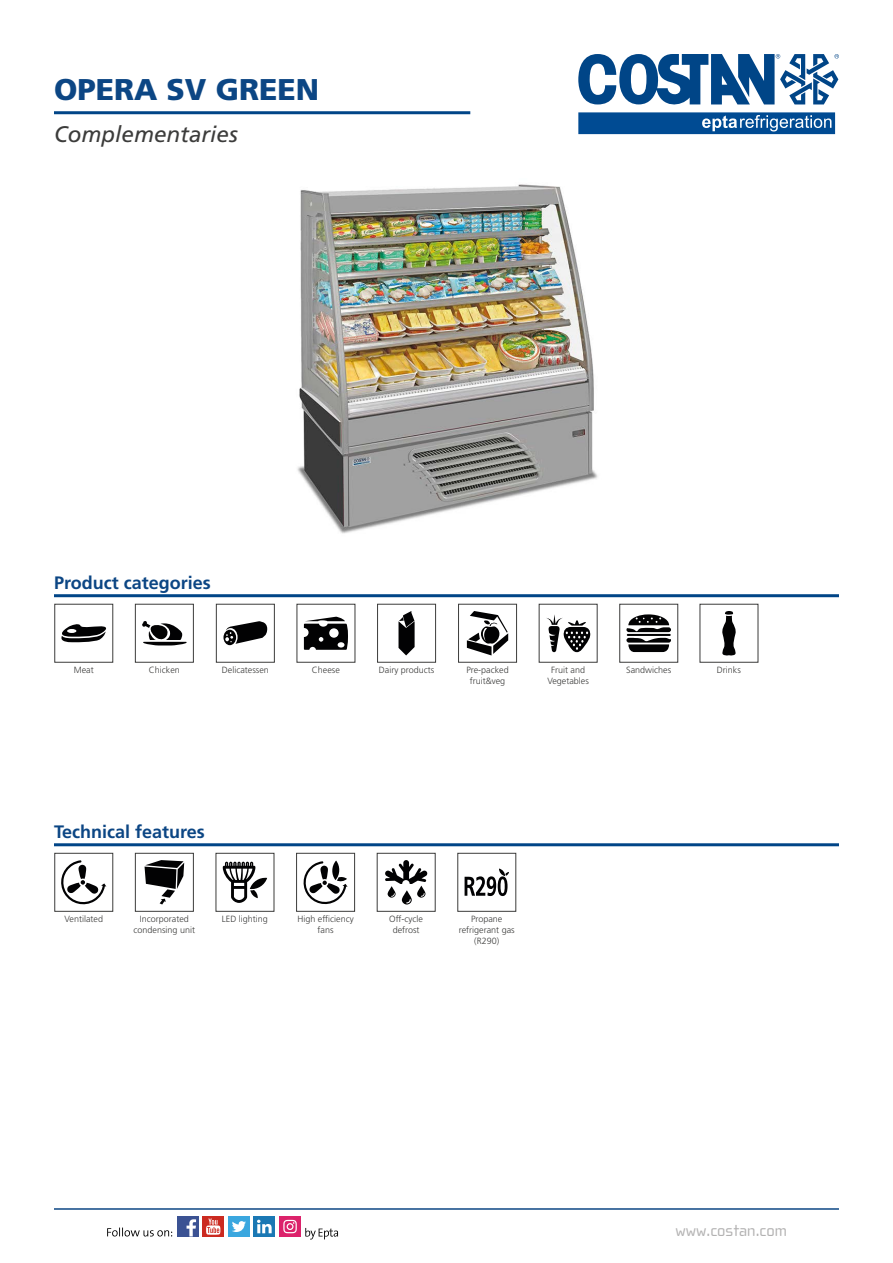
<style>
.page{position:relative;width:893px;height:1263px;background:#fff}
.page>*{position:absolute;margin:0;border:0;box-sizing:border-box;transform-origin:0 0}
.t1{font:900 30px "Frutiger LT Std";color:#0c4684}
.t2{font:italic 22.5px "Frutiger LT Std";color:#3c3c3b}
.t3{font:700 18px "Frutiger LT Std";color:#0c4684}
.t4{font:16.5px "Cholla Wide";color:#b3b2b2}
.t5{font:300 9px/10.8px "Frutiger LT Std";color:#3c3c3b;text-align:center}
</style>
<div class="page">
<hr style="left:54px;top:1208px;width:785px;height:2px;background:#0c4684">
<div style="left:203px;top:1216px;width:21px;height:21px;background:#cb2a20"></div>
<svg style="left:206px;top:1218px;width:14px;height:17px"></svg>
<div style="left:177px;top:1216px;width:21px;height:21px;background:#3b5293"></div>
<svg style="left:187px;top:1219px;width:9px;height:17px"></svg>
<div style="left:254px;top:1216px;width:21px;height:21px;background:#1a78b4"></div>
<svg style="left:257px;top:1220px;width:15px;height:13px"></svg>
<div style="left:228px;top:1216px;width:22px;height:21px;background:#3aa7df"></div>
<svg style="left:232px;top:1221px;width:14px;height:11px"></svg>
<svg style="left:107px;top:1227px;width:65px;height:9px"></svg>
<svg style="left:305px;top:1228px;width:33px;height:11px"></svg>
<div style="left:279px;top:1216px;width:22px;height:21px;background:#dc226b"></div>
<svg style="left:283px;top:1220px;width:14px;height:13px"></svg>
<hr style="left:54px;top:111px;width:416px;height:3px;background:#014587">
<hr style="left:54px;top:843px;width:785px;height:3px;background:#014587">
<hr style="left:54px;top:594px;width:785px;height:3px;background:#014587">
<svg style="left:578px;top:54px;width:261px;height:80px"></svg>
<img style="left:297px;top:184px;width:301px;height:350px">
<svg style="left:61px;top:624px;width:45px;height:18px"></svg>
<div style="left:54px;top:604px;width:59px;height:59px;border:1px solid #3c3c3b"></div>
<svg style="left:142px;top:621px;width:45px;height:24px"></svg>
<div style="left:135px;top:604px;width:59px;height:59px;border:1px solid #3c3c3b"></div>
<svg style="left:223px;top:621px;width:44px;height:24px"></svg>
<div style="left:216px;top:604px;width:59px;height:59px;border:1px solid #3c3c3b"></div>
<svg style="left:304px;top:617px;width:44px;height:33px"></svg>
<div style="left:297px;top:604px;width:58px;height:59px;border:1px solid #3c3c3b"></div>
<svg style="left:398px;top:611px;width:17px;height:44px"></svg>
<div style="left:377px;top:604px;width:59px;height:59px;border:1px solid #3c3c3b"></div>
<svg style="left:467px;top:611px;width:41px;height:44px"></svg>
<div style="left:458px;top:604px;width:59px;height:59px;border:1px solid #3c3c3b"></div>
<svg style="left:546px;top:614px;width:45px;height:38px"></svg>
<div style="left:539px;top:604px;width:58px;height:59px;border:1px solid #3c3c3b"></div>
<svg style="left:626px;top:638px;width:45px;height:14px"></svg>
<svg style="left:626px;top:614px;width:45px;height:18px"></svg>
<hr style="left:627px;top:634px;width:44px;height:2px;background:#020203">
<div style="left:619px;top:604px;width:59px;height:59px;border:1px solid #3c3c3b"></div>
<svg style="left:722px;top:611px;width:14px;height:45px"></svg>
<div style="left:700px;top:604px;width:58px;height:59px;border:1px solid #3c3c3b"></div>
<svg style="left:61px;top:860px;width:45px;height:45px"></svg>
<div style="left:54px;top:853px;width:59px;height:59px;border:1px solid #3c3c3b"></div>
<svg style="left:145px;top:860px;width:39px;height:44px"></svg>
<div style="left:135px;top:853px;width:59px;height:59px;border:1px solid #3c3c3b"></div>
<svg style="left:250px;top:877px;width:17px;height:13px"></svg>
<svg style="left:223px;top:862px;width:35px;height:41px"></svg>
<div style="left:216px;top:853px;width:58px;height:59px;border:1px solid #3c3c3b"></div>
<svg style="left:303px;top:861px;width:45px;height:44px"></svg>
<svg style="left:331px;top:860px;width:9px;height:20px"></svg>
<div style="left:296px;top:853px;width:59px;height:59px;border:1px solid #3c3c3b"></div>
<svg style="left:385px;top:860px;width:43px;height:44px"></svg>
<div style="left:377px;top:853px;width:59px;height:59px;border:1px solid #3c3c3b"></div>
<svg style="left:465px;top:868px;width:44px;height:28px"></svg>
<div style="left:457px;top:853px;width:59px;height:59px;border:1px solid #3c3c3b"></div>
<h1 class="t1" style="left:54px;top:72px;width:267px">OPERA SV GREEN</h1>
<h2 class="t2" style="left:54px;top:121px;width:185px">Complementaries</h2>
<h3 class="t3" style="left:54px;top:572px;width:158px">Product categories</h3>
<p class="t5" style="left:74px;top:664px;width:21px">Meat</p>
<p class="t5" style="left:149px;top:664px;width:33px">Chicken</p>
<p class="t5" style="left:222px;top:664px;width:48px">Delicatessen</p>
<p class="t5" style="left:312px;top:664px;width:30px">Cheese</p>
<p class="t5" style="left:379px;top:664px;width:57px">Dairy products</p>
<p class="t5" style="left:466px;top:664px;width:44px">Pre-packed fruit&amp;veg</p>
<p class="t5" style="left:547px;top:664px;width:43px">Fruit and<br>Vegetables</p>
<p class="t5" style="left:626px;top:664px;width:47px">Sandwiches</p>
<p class="t5" style="left:717px;top:664px;width:26px">Drinks</p>
<h3 class="t3" style="left:54px;top:821px;width:152px">Technical features</h3>
<p class="t5" style="left:65px;top:914px;width:40px">Ventilated</p>
<p class="t5" style="left:134px;top:914px;width:63px">Incorporated condensing unit</p>
<p class="t5" style="left:222px;top:914px;width:48px">LED lighting</p>
<p class="t5" style="left:297px;top:914px;width:58px">High efficiency fans</p>
<p class="t5" style="left:389px;top:914px;width:35px">Off-cycle defrost</p>
<p class="t5" style="left:459px;top:914px;width:57px">Propane refrigerant gas (R290)</p>
<h3 class="t4" style="left:675px;top:1221px;width:113px">www.costan.com</h3>
</div>
